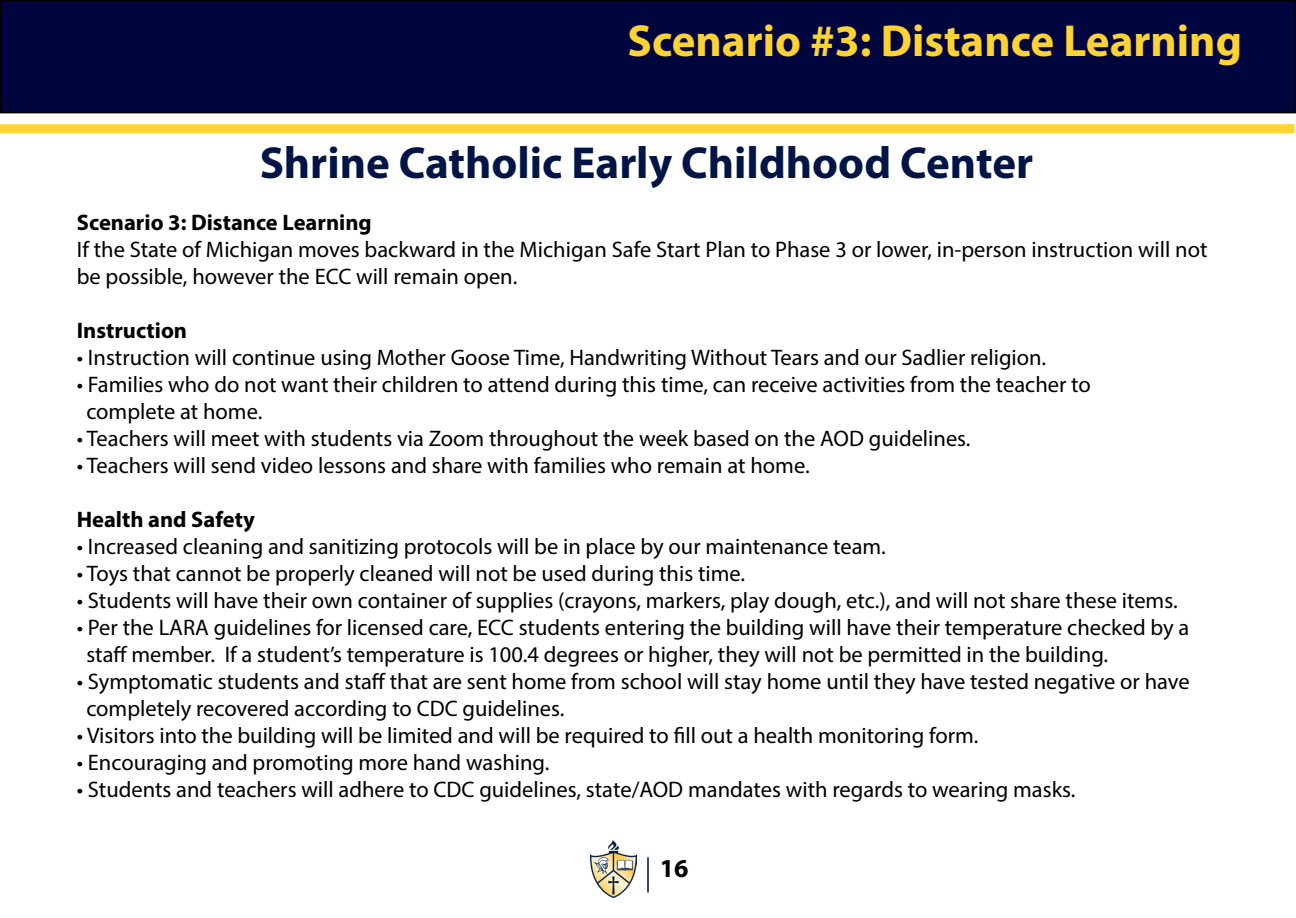
<style>
.page{position:relative;width:1296px;height:918px;background:#fff}
.page>*{position:absolute;margin:0;border:0;box-sizing:border-box;transform-origin:0 0}
.t1{font:700 45px "Myriad Pro";color:#001446}
.t2{font:700 45px "Myriad Pro";color:#ffd334}
.t3{font:700 25.95px "Myriad Pro";color:#000}
.t4{font:22.5px/27px "Myriad Pro";color:#000}
.t5{font:700 22.5px "Myriad Pro";color:#000}
</style>
<div class="page">
<div style="left:1px;top:1px;width:1294px;height:112px;background:#00053e"></div>
<div style="left:0;top:0;width:1296px;height:113px;border:2px solid #000"></div>
<div style="left:0;top:124px;width:1294px;height:9px;background:#ffd334"></div>
<img style="left:591px;top:840px;width:46px;height:58px">
<hr style="left:647px;top:857px;width:2px;height:35px;background:#000b3e">
<h1 class="t2" style="left:627px;top:12px;width:616px">Scenario #3: Distance Learning</h1>
<h1 class="t1" style="left:260px;top:133px;width:775px">Shrine Catholic Early Childhood Center</h1>
<p class="t5" style="left:77px;top:208px;width:296px">Scenario 3: Distance Learning</p>
<p class="t4" style="left:77px;top:236px;width:1132px">If the State of Michigan moves backward in the Michigan Safe Start Plan to Phase 3 or lower, in-person instruction will not be possible, however the ECC will remain open.</p>
<p class="t5" style="left:77px;top:316px;width:112px">Instruction</p>
<p class="t4" style="left:77px;top:344px;width:971px">• Instruction will continue using Mother Goose Time, Handwriting Without Tears and our Sadlier religion.</p>
<p class="t4" style="left:86px;top:371px;width:1006px;text-indent:-10px">• Families who do not want their children to attend during this time, can receive activities from the teacher to complete at home.</p>
<p class="t4" style="left:77px;top:425px;width:895px">• Teachers will meet with students via Zoom throughout the week based on the AOD guidelines.</p>
<p class="t4" style="left:77px;top:452px;width:734px">• Teachers will send video lessons and share with families who remain at home.</p>
<p class="t5" style="left:77px;top:505px;width:180px">Health and Safety</p>
<p class="t4" style="left:77px;top:533px;width:811px">• Increased cleaning and sanitizing protocols will be in place by our maintenance team.</p>
<p class="t4" style="left:77px;top:560px;width:670px">• Toys that cannot be properly cleaned will not be used during this time.</p>
<p class="t4" style="left:77px;top:587px;width:1102px">• Students will have their own container of supplies (crayons, markers, play dough, etc.), and will not share these items.</p>
<p class="t4" style="left:86px;top:614px;width:1105px;text-indent:-10px">• Per the LARA guidelines for licensed care, ECC students entering the building will have their temperature checked by a staff member. If a student’s temperature is 100.4 degrees or higher, they will not be permitted in the building.</p>
<p class="t4" style="left:86px;top:668px;width:1105px;text-indent:-10px">• Symptomatic students and staff that are sent home from school will stay home until they have tested negative or have completely recovered according to CDC guidelines.</p>
<p class="t4" style="left:77px;top:722px;width:903px">• Visitors into the building will be limited and will be required to fill out a health monitoring form.</p>
<p class="t4" style="left:77px;top:749px;width:474px">• Encouraging and promoting more hand washing.</p>
<p class="t4" style="left:77px;top:776px;width:1000px">• Students and teachers will adhere to CDC guidelines, state/AOD mandates with regards to wearing masks.</p>
<p class="t3" style="left:660px;top:851px;width:30px">16</p>
</div>
